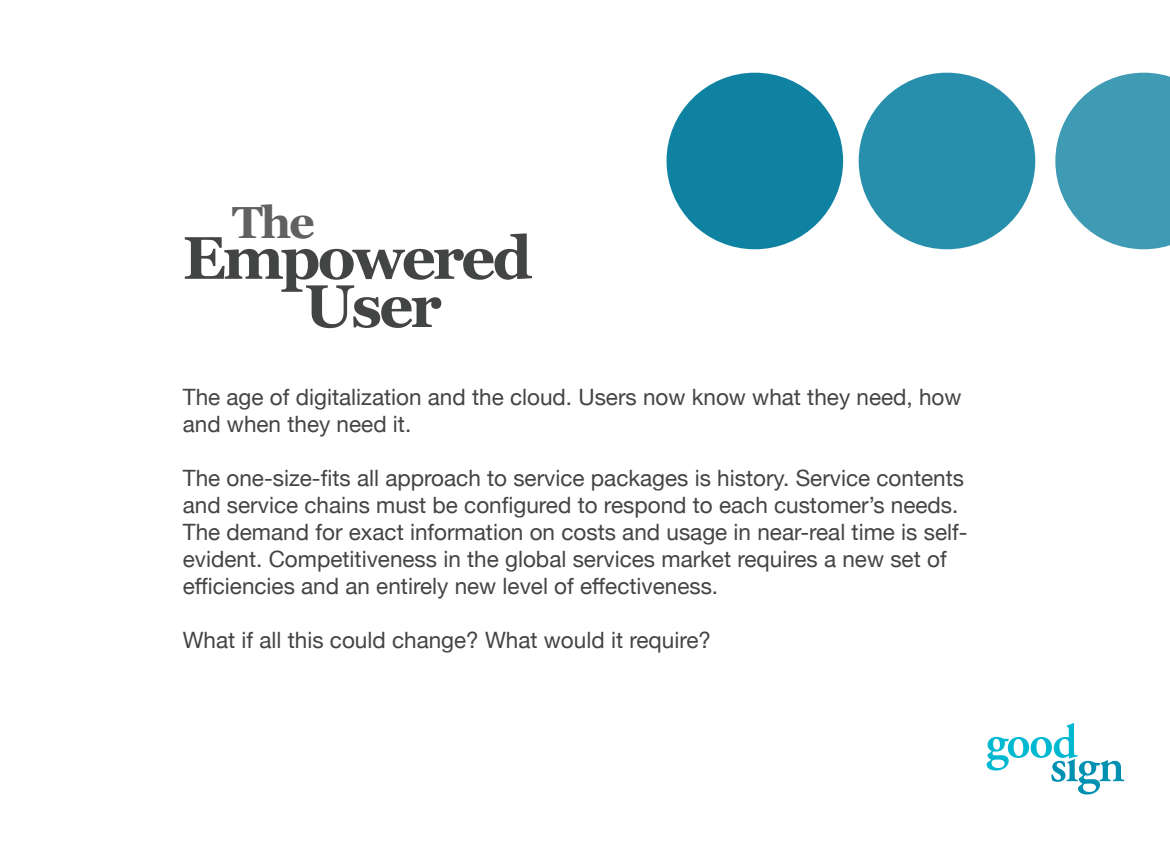
<style>
.page{position:relative;width:1170px;height:851px;background:#fff}
.page>*{position:absolute;margin:0;border:0;box-sizing:border-box;transform-origin:0 0}
.t1{font:700 60px "Georgia";letter-spacing:-.05em;color:#434545}
.t2{font:700 45px "Georgia";color:#616161}
.t3{font:22.5px/27px "Helvetica Neue";color:#434545}
</style>
<div class="page">
<svg style="left:986px;top:723px;width:138px;height:71px"></svg>
<div style="left:666px;top:73px;width:177px;height:176px;background:#0f82a2;border-radius:50%"></div>
<div style="left:858px;top:73px;width:177px;height:176px;background:#278eab;border-radius:50%"></div>
<svg style="left:1055px;top:73px;width:114px;height:176px"></svg>
<p class="t2" style="left:232px;top:188px;width:84px">The</p>
<p class="t1" style="left:183px;top:213px;width:351px">Empowered</p>
<p class="t1" style="left:304px;top:261px;width:139px">User</p>
<p class="t3" style="left:183px;top:384px;width:780px">The age of digitalization and the cloud. Users now know what they need, how and when they need it.</p>
<p class="t3" style="left:183px;top:465px;width:782px">The one-size-fits all approach to service packages is history. Service contents and service chains must be configured to respond to each customer’s needs.</p>
<p class="t3" style="left:183px;top:519px;width:786px">The demand for exact information on costs and usage in near-real time is self&shy;evident. Competitiveness in the global services market requires a new set of efficiencies and an entirely new level of effectiveness.</p>
<p class="t3" style="left:183px;top:627px;width:530px">What if all this could change? What would it require?</p>
</div>
